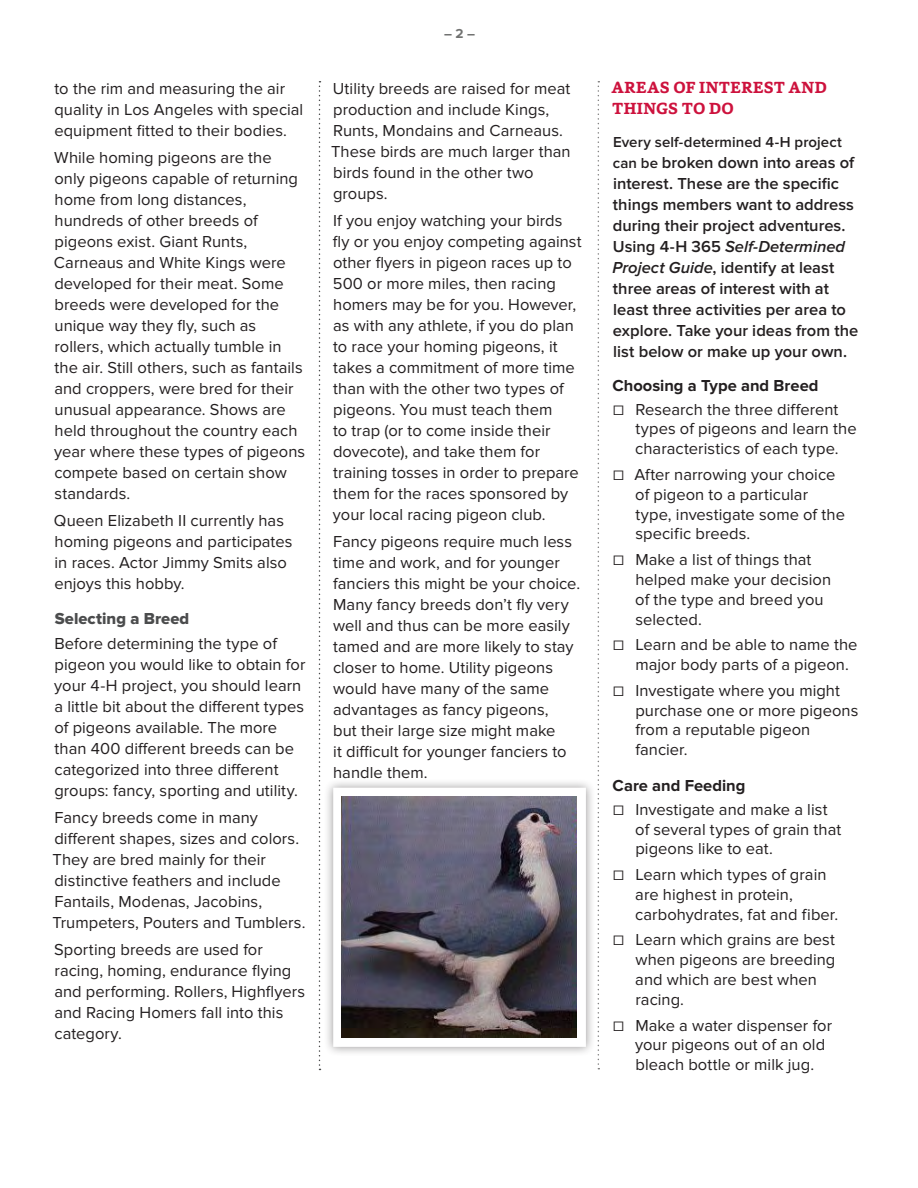
<style>
.page{position:relative;width:918px;height:1188px;background:#fff}
.page>*{position:absolute;margin:0;border:0;box-sizing:border-box;transform-origin:0 0}
.Body_Text_-_no_inden{font:16.5px/21px "Proxima Nova";letter-spacing:.005em;color:#231f20}
.S3_-_bullet_subheads{font:600 16.5px/21px "Proxima Nova";color:#231f20}
.S3_-_bullet_subheads-2{font:700 16.5px "Proxima Nova";color:#231f20}
.S5_-_serif_subhead{font:700 16.5px/21px "Capita";letter-spacing:.02em;color:#cd123d}
.S2_-_body_text_subhe{font:16.5px "Proxima Nova Extrabld";letter-spacing:.005em;color:#4b4c4d}
.S3_-_bullet_subheads-3{font:600 15px "Proxima Nova";letter-spacing:.005em;color:#231f20}
.Page_Number{font:700 13.5px "Proxima Nova";color:#717271}
.s1{font-size:15px}
.s2{font-style:italic}
</style>
<div class="page">
<svg style="left:319px;top:81px;width:2px;height:989px"></svg>
<svg style="left:598px;top:81px;width:1px;height:988px"></svg>
<div style="left:323px;top:778px;width:273px;height:278px;background:#231f20;opacity:.45"></div>
<svg style="left:333px;top:788px;width:253px;height:259px"></svg>
<img style="left:342px;top:797px;width:235px;height:241px">
<p class="Body_Text_-_no_inden" style="left:54px;top:78px;width:250px">to the rim and measuring the air quality in Los Angeles with special equipment fitted to their bodies.</p>
<p class="Body_Text_-_no_inden" style="left:54px;top:147px;width:253px">While homing pigeons are the only pigeons capable of returning home from long distances, hundreds of other breeds of pigeons exist. Giant Runts,<br>Carneaus and White Kings were developed for their meat. Some breeds were developed for the unique way they fly, such as rollers, which actually tumble in the air. Still others, such as fantails and croppers, were bred for their unusual appearance. Shows are held throughout the country each year where these types of pigeons compete based on certain show standards.</p>
<p class="Body_Text_-_no_inden" style="left:54px;top:510px;width:240px">Queen Elizabeth II currently has homing pigeons and participates in races. Actor Jimmy Smits also enjoys this hobby.</p>
<p class="S2_-_body_text_subhe" style="left:55px;top:609px;width:136px">Selecting a Breed</p>
<p class="Body_Text_-_no_inden" style="left:54px;top:634px;width:253px">Before determining the type of pigeon you would like to obtain for your 4-H project, you should learn a little bit about the different types of pigeons available. The more than 400 different breeds can be categorized into three different groups: fancy, sporting and utility.</p>
<p class="Body_Text_-_no_inden" style="left:53px;top:807px;width:254px">Fancy breeds come in many different shapes, sizes and colors.<br>They are bred mainly for their distinctive feathers and include<br>Fantails, Modenas, Jacobins,<br>Trumpeters, Pouters and Tumblers.</p>
<p class="Body_Text_-_no_inden" style="left:54px;top:939px;width:253px">Sporting breeds are used for racing, homing, endurance flying and performing. Rollers, Highflyers and Racing Homers fall into this category.</p>
<p class="Page_Number" style="left:444px;top:25px;width:33px">– 2 –</p>
<p class="Body_Text_-_no_inden" style="left:331px;top:78px;width:241px">Utility breeds are raised for meat production and include Kings,<br>Runts, Mondains and Carneaus.<br>These birds are much larger than birds found in the other two groups.</p>
<p class="Body_Text_-_no_inden" style="left:333px;top:210px;width:250px">If you enjoy watching your birds fly or you enjoy competing against other flyers in pigeon races up to<br>500 or more miles, then racing homers may be for you. However, as with any athlete, if you do plan to race your homing pigeons, it takes a commitment of more time than with the other two types of pigeons. You must teach them<br>to trap (or to come inside their dovecote), and take them for training tosses in order to prepare them for the races sponsored by your local racing pigeon club.</p>
<p class="Body_Text_-_no_inden" style="left:333px;top:531px;width:249px">Fancy pigeons require much less time and work, and for younger fanciers this might be your choice.<br>Many fancy breeds don’t fly very well and thus can be more easily tamed and are more likely to stay closer to home. Utility pigeons would have many of the same advantages as fancy pigeons,<br>but their large size might make<br>it difficult for younger fanciers to handle them.</p>
<p class="S5_-_serif_subhead" style="left:611px;top:77px;width:217px">AREAS OF INTEREST AND<br>THINGS TO DO</p>
<p class="S3_-_bullet_subheads-3" style="left:613px;top:134px;width:230px">Every self-determined 4-H project</p>
<p class="S3_-_bullet_subheads" style="left:613px;top:153px;width:247px"><span class="s1">can be</span> broken down into areas of interest. These are the specific things members want to address during their project adventures.<br>Using 4-H 365 <span class="s2">Self-Determined<br>Project Guide</span>, identify at least three areas of interest with at least three activities per area to explore. Take your ideas from the list below or make up your own.</p>
<p class="S3_-_bullet_subheads-2" style="left:613px;top:376px;width:207px">Choosing a Type and Breed</p>
<p class="Body_Text_-_no_inden" style="left:635px;top:400px;width:223px;line-height:19.8px;text-indent:-22px">☐ Research the three different types of pigeons and learn the characteristics of each type.</p>
<p class="Body_Text_-_no_inden" style="left:635px;top:465px;width:211px;line-height:19.8px;text-indent:-22px">☐ After narrowing your choice of pigeon to a particular type, investigate some of the specific breeds.</p>
<p class="Body_Text_-_no_inden" style="left:635px;top:550px;width:197px;line-height:19.8px;text-indent:-22px">☐ Make a list of things that helped make your decision of the type and breed you selected.</p>
<p class="Body_Text_-_no_inden" style="left:635px;top:635px;width:224px;line-height:19.8px;text-indent:-22px">☐ Learn and be able to name the major body parts of a pigeon.</p>
<p class="Body_Text_-_no_inden" style="left:635px;top:681px;width:225px;line-height:19.8px;text-indent:-22px">☐ Investigate where you might purchase one or more pigeons from a reputable pigeon fancier.</p>
<p class="S3_-_bullet_subheads-2" style="left:613px;top:776px;width:134px">Care and Feeding</p>
<p class="Body_Text_-_no_inden" style="left:635px;top:800px;width:208px;line-height:19.8px;text-indent:-22px">☐ Investigate and make a list of several types of grain that pigeons like to eat.</p>
<p class="Body_Text_-_no_inden" style="left:635px;top:865px;width:205px;line-height:19.8px;text-indent:-22px">☐ Learn which types of grain are highest in protein, carbohydrates, fat and fiber.</p>
<p class="Body_Text_-_no_inden" style="left:635px;top:930px;width:202px;line-height:19.8px;text-indent:-22px">☐ Learn which grains are best when pigeons are breeding and which are best when racing.</p>
<p class="Body_Text_-_no_inden" style="left:635px;top:1015px;width:199px;line-height:19.8px;text-indent:-22px">☐ Make a water dispenser for your pigeons out of an old bleach bottle or milk jug.</p>
</div>
